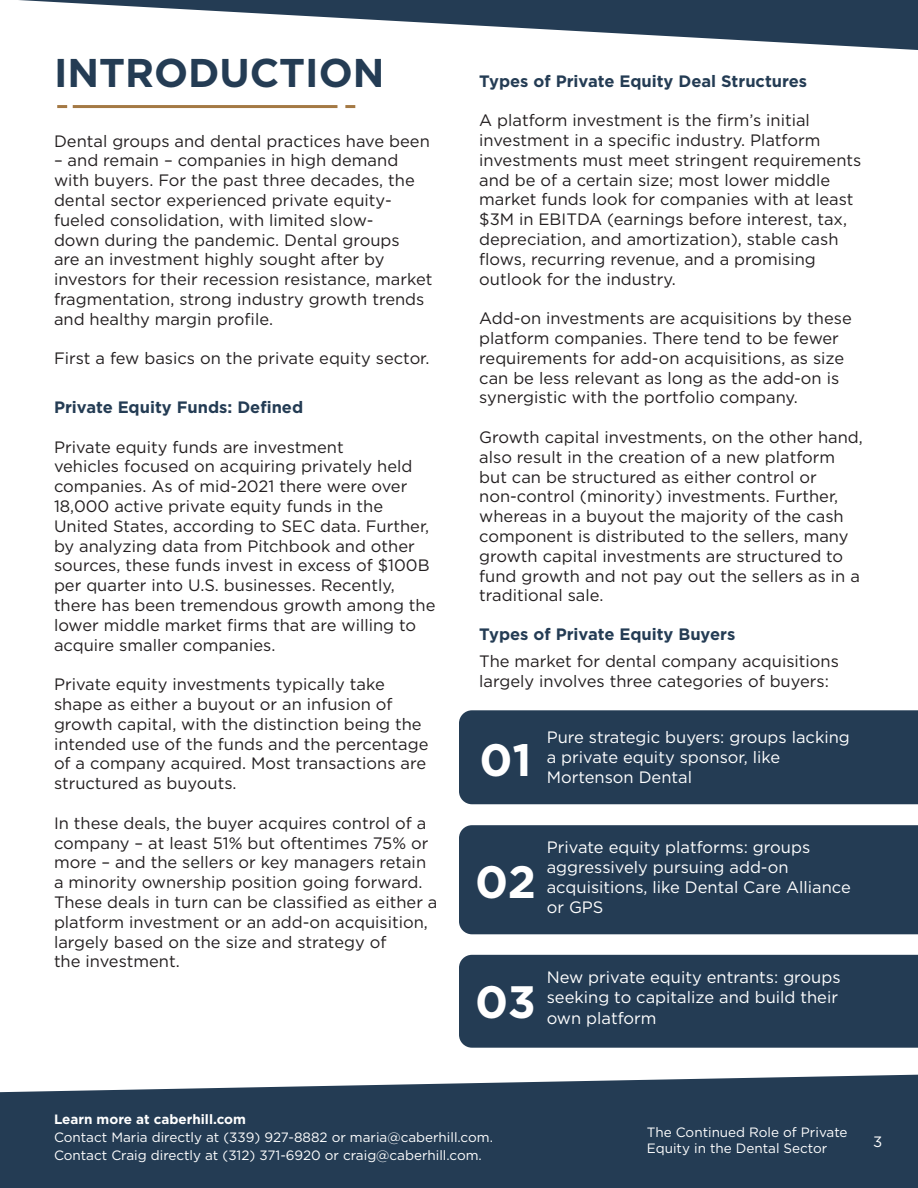
<style>
.page{position:relative;width:918px;height:1188px;background:#fff}
.page>*{position:absolute;margin:0;border:0;box-sizing:border-box;transform-origin:0 0}
.t1{font:700 45.3px "Gotham";color:#fff}
.t2{font:700 40.05px "Gotham";color:#243c54}
.t3{font:16.5px/19.8px "Gotham";color:#231f20}
.t4{font:16.5px/19.8px "Gotham";color:#fff}
.t5{font:700 16.5px "Gotham";color:#243c54}
.t6{font:15px "Gotham";color:#fff}
.t7{font:13.5px/16.2px "Gotham";color:#fff}
.t8{font:700 13.5px "Gotham";color:#fff}
.s1{font-weight:700;color:#243c54}
</style>
<div class="page">
<svg style="left:0;top:1074px;width:918px;height:114px;background:#364c62"></svg>
<div style="left:459px;top:710px;width:459px;height:94px;background:#243c54"></div>
<div style="left:459px;top:825px;width:459px;height:109px;background:#243c54"></div>
<div style="left:459px;top:955px;width:459px;height:93px;background:#243c54"></div>
<hr style="left:73px;top:105px;width:264px;height:3px;background:#a47944">
<svg style="left:57px;top:105px;width:10px;height:3px"></svg>
<svg style="left:345px;top:105px;width:10px;height:3px"></svg>
<svg style="left:19px;top:0;width:899px;height:50px"></svg>
<p class="t2" style="left:54px;top:46px;width:332px">INTRODUCTION</p>
<p class="t3" style="left:54px;top:130px;width:377px">Dental groups and dental practices have been</p>
<p class="t3" style="left:54px;top:150px;width:380px">– and remain – companies in high demand with buyers. For the past three decades, the dental sector experienced private equity&shy;fueled consolidation, with limited slow-<br>down during the pandemic. Dental groups<br>are an investment highly sought after by investors for their recession resistance, market fragmentation, strong industry growth trends and healthy margin profile.</p>
<p class="t3" style="left:54px;top:348px;width:377px">First a few basics on the private equity sector.</p>
<p class="t5" style="left:54px;top:396px;width:251px">Private Equity Funds: Defined</p>
<p class="t3" style="left:54px;top:436px;width:383px">Private equity funds are investment<br>vehicles focused on acquiring privately held companies. As of mid-2021 there were over 18,000 active private equity funds in the United States, according to SEC data. Further, by analyzing data from Pitchbook and other sources, these funds invest in excess of $100B per quarter into U.S. businesses. Recently, there has been tremendous growth among the lower middle market firms that are willing to acquire smaller companies.</p>
<p class="t3" style="left:54px;top:674px;width:376px">Private equity investments typically take shape as either a buyout or an infusion of growth capital, with the distinction being the intended use of the funds and the percentage of a company acquired. Most transactions are structured as buyouts.</p>
<p class="t3" style="left:54px;top:813px;width:385px">In these deals, the buyer acquires control of a company – at least 51% but oftentimes 75% or more – and the sellers or key managers retain a minority ownership position going forward.<br>These deals in turn can be classified as either a platform investment or an add-on acquisition, largely based on the size and strategy of<br>the investment.</p>
<p class="t5" style="left:479px;top:70px;width:330px">Types of Private Equity Deal Structures</p>
<p class="t3" style="left:479px;top:110px;width:384px">A platform investment is the firm’s initial investment in a specific industry. Platform investments must meet stringent requirements and be of a certain size; most lower middle market funds look for companies with at least $3M in EBITDA (earnings before interest, tax, depreciation, and amortization), stable cash flows, recurring revenue, and a promising outlook for the industry.</p>
<p class="t3" style="left:479px;top:308px;width:374px">Add-on investments are acquisitions by these platform companies. There tend to be fewer requirements for add-on acquisitions, as size can be less relevant as long as the add-on is synergistic with the portfolio company.</p>
<p class="t3" style="left:479px;top:427px;width:385px">Growth capital investments, on the other hand, also result in the creation of a new platform but can be structured as either control or non-control (minority) investments. Further, whereas in a buyout the majority of the cash component is distributed to the sellers, many growth capital investments are structured to fund growth and not pay out the sellers as in a traditional sale.</p>
<p class="t5" style="left:479px;top:624px;width:258px">Types of Private Equity Buyers</p>
<p class="t3" style="left:479px;top:651px;width:361px">The market for dental company acquisitions largely involves three categories of buyers:</p>
<p class="t4" style="left:547px;top:727px;width:305px;text-indent:-27px"><span class="s1">1.</span> Pure strategic buyers: groups lacking a private equity sponsor, like<br>Mortenson Dental</p>
<p class="t1" style="left:479px;top:730px;width:54px">01</p>
<p class="t4" style="left:547px;top:837px;width:306px;text-indent:-27px"><span class="s1">2.</span> Private equity platforms: groups aggressively pursuing add-on acquisitions, like Dental Care Alliance or GPS</p>
<p class="t1" style="left:475px;top:852px;width:62px">02</p>
<p class="t4" style="left:520px;top:967px;width:322px;text-align:right"><span class="s1">3.</span> New private equity entrants: groups seeking to capitalize and build their</p>
<p class="t4" style="left:547px;top:1008px;width:111px">own platform</p>
<p class="t1" style="left:475px;top:972px;width:62px">03</p>
<p class="t8" style="left:54px;top:1110px;width:193px">Learn more at caberhill.com</p>
<p class="t7" style="left:54px;top:1128px;width:441px;line-height:18px">Contact Maria directly at (339) 927-8882 or maria@caberhill.com.<br>Contact Craig directly at (312) 371-6920 or craig@caberhill.com.</p>
<p class="t7" style="left:647px;top:1124px;width:202px">The Continued Role of Private<br>Equity in the Dental Sector</p>
<p class="t6" style="left:873px;top:1132px;width:11px">3</p>
</div>
